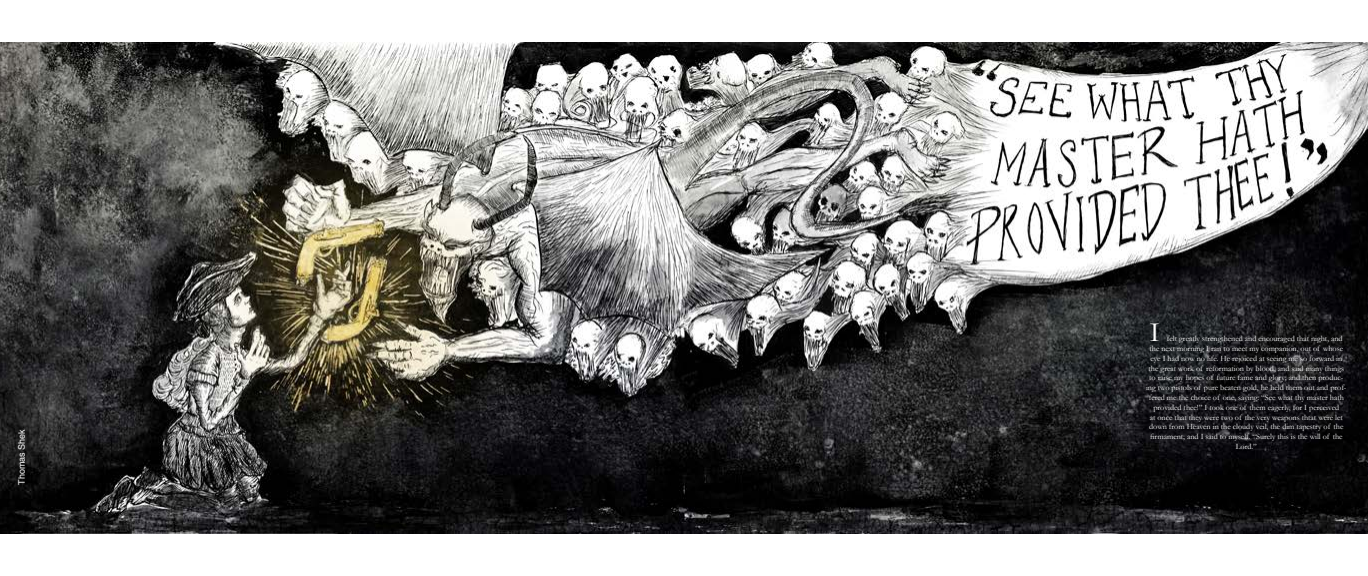
<style>
.page{position:relative;width:1368px;height:576px;background:#fff}
.page>*{position:absolute;margin:0;border:0;box-sizing:border-box;transform-origin:0 0}
.t1{font:27.9px "Garamond";color:#fff}
.t2{font:9px "Helvetica";color:#fff}
.t3{font:8.1px "Garamond";color:#fff}
</style>
<div class="page">
<img style="left:0;top:43px;width:1368px;height:490px">
<p class="t2" style="left:15px;top:485px;width:57px;rotate:-90deg">Thomas Shek</p>
<h1 class="t1" style="left:1150px;top:316px;width:11px">I</h1>
<p class="t3" style="left:1167px;top:334px;width:177px">felt greatly strengthened and encouraged that night, and</p>
<p class="t3" style="left:1149px;top:344px;width:195px">the next morning I ran to meet my companion, out of whose</p>
<p class="t3" style="left:1150px;top:353px;width:193px">eye I had now no life. He rejoiced at seeing me so forward in</p>
<p class="t3" style="left:1149px;top:363px;width:197px">the great work of reformation by blood, and said many things</p>
<p class="t3" style="left:1149px;top:373px;width:196px">to raise my hopes of future fame and glory; and then produc-</p>
<p class="t3" style="left:1146px;top:383px;width:202px">ing two pistols of pure beaten gold, he held them out and prof-</p>
<p class="t3" style="left:1149px;top:393px;width:197px">fered me the choice of one, saying: “See what thy master hath</p>
<p class="t3" style="left:1153px;top:402px;width:187px">provided thee!” I took one of them eagerly, for I perceived</p>
<p class="t3" style="left:1150px;top:412px;width:195px">at once that they were two of the very weapons thtat were let</p>
<p class="t3" style="left:1149px;top:422px;width:196px">down from Heaven in the cloudy veil, the dim tapestry of the</p>
<p class="t3" style="left:1150px;top:432px;width:194px">firmament; and I said to myself. “Surely this is the will of the</p>
<p class="t3" style="left:1236px;top:442px;width:22px">Lord.”</p>
</div>
